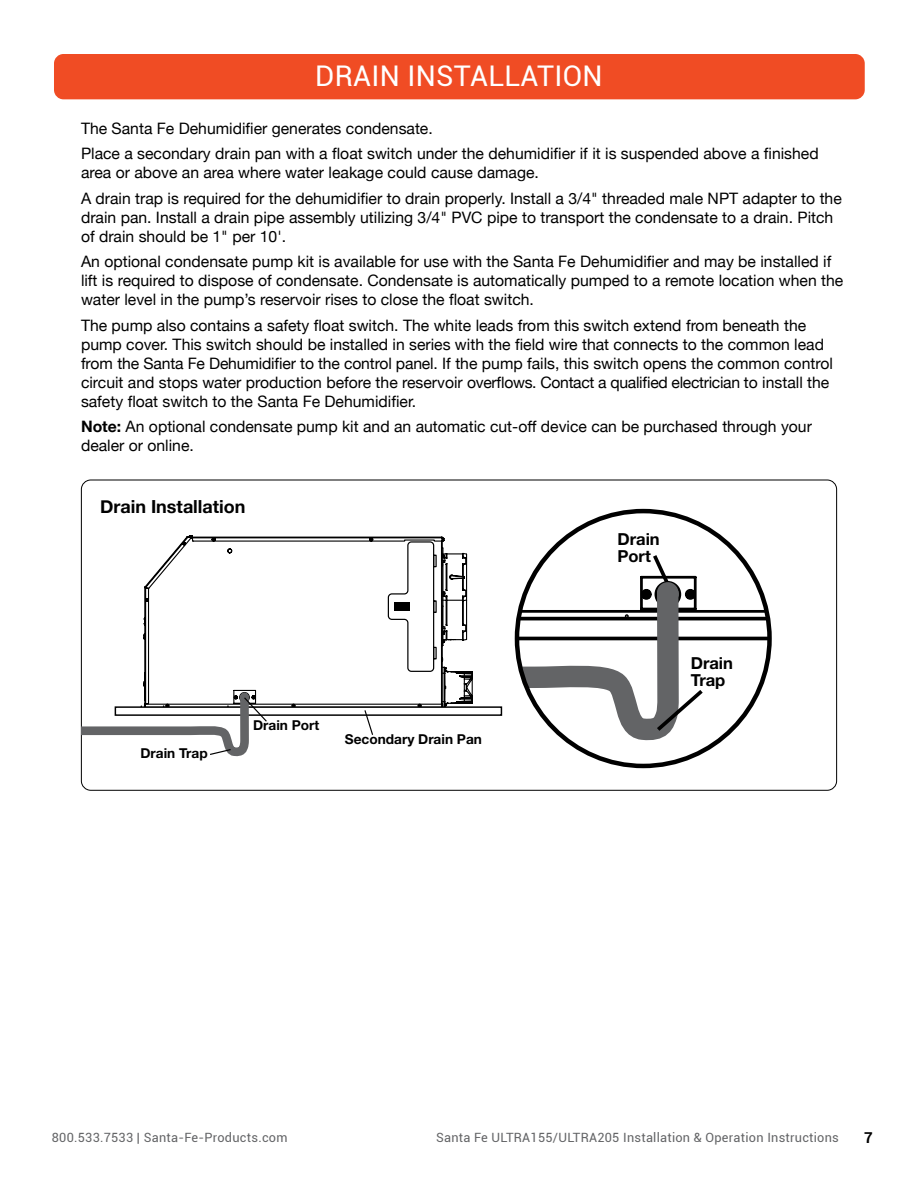
<style>
.page{position:relative;width:918px;height:1188px;background:#fff}
.page>*{position:absolute;margin:0;border:0;box-sizing:border-box;transform-origin:0 0}
.t1{font:28.5px "Roboto";letter-spacing:.01em;color:#fff}
.t2{font:700 18px "Helvetica Neue";color:#000}
.t3{font:700 16.65px/16.5px "Helvetica Neue";color:#000}
.t4{font:15.75px/18.9px "Helvetica Neue";color:#000}
.t5{font:700 15px "Roboto";color:#000}
.t6{font:700 13.65px "Helvetica Neue";color:#000}
.t7{font:12.75px "Roboto";letter-spacing:.02em;color:#636466}
.s1{font-weight:700}
</style>
<div class="page">
<div style="left:54px;top:54px;width:811px;height:45px;background:#f04c24;border-radius:9px"></div>
<svg style="left:143px;top:535px;width:302px;height:171px"></svg>
<svg style="left:387px;top:541px;width:86px;height:165px"></svg>
<div style="left:115px;top:706px;width:387px;height:10px;background:#fff;border:1px solid #000"></div>
<svg style="left:82px;top:687px;width:196px;height:70px"></svg>
<svg style="left:363px;top:710px;width:11px;height:25px"></svg>
<svg style="left:517px;top:511px;width:253px;height:255px"></svg>
<div style="left:657px;top:582px;width:21px;height:22px;background:#636466;border-radius:50%"></div>
<h1 class="t1" style="left:315px;top:56px;width:289px">DRAIN INSTALLATION</h1>
<p class="t4" style="left:81px;top:116px;width:739px;line-height:25.7px">The Santa Fe Dehumidifier generates condensate.<br>Place a secondary drain pan with a float switch under the dehumidifier if it is suspended above a finished</p>
<p class="t4" style="left:81px;top:161px;width:762px;line-height:25.7px">area or above an area where water leakage could cause damage.<br>A drain trap is required for the dehumidifier to drain properly. Install a 3/4" threaded male NPT adapter to the</p>
<p class="t4" style="left:81px;top:209px;width:754px">drain pan. Install a drain pipe assembly utilizing 3/4" PVC pipe to transport the condensate to a drain. Pitch of drain should be 1" per 10'.</p>
<p class="t4" style="left:81px;top:253px;width:764px">An optional condensate pump kit is available for use with the Santa Fe Dehumidifier and may be installed if lift is required to dispose of condensate. Condensate is automatically pumped to a remote location when the water level in the pump’s reservoir rises to close the float switch.</p>
<p class="t4" style="left:81px;top:317px;width:753px">The pump also contains a safety float switch. The white leads from this switch extend from beneath the pump cover. This switch should be installed in series with the field wire that connects to the common lead from the Santa Fe Dehumidifier to the control panel. If the pump fails, this switch opens the common control circuit and stops water production before the reservoir overflows. Contact a qualified electrician to install the safety float switch to the Santa Fe Dehumidifier.</p>
<p class="t4" style="left:81px;top:418px;width:732px"><span class="s1">Note:</span> An optional condensate pump kit and an automatic cut-off device can be purchased through your dealer or online.</p>
<p class="t6" style="left:207px;top:287px;width:36px">Drain</p>
<p class="t6" style="left:267px;top:389px;width:36px">Drain</p>
<p class="t2" style="left:100px;top:492px;width:147px">Drain Installation</p>
<p class="t6" style="left:141px;top:743px;width:69px">Drain Trap</p>
<p class="t6" style="left:253px;top:715px;width:68px">Drain Port</p>
<p class="t6" style="left:345px;top:728px;width:139px">Secondary Drain Pan</p>
<p class="t3" style="left:617px;top:531px;width:44px">Drain<br>Port</p>
<p class="t3" style="left:691px;top:656px;width:44px">Drain<br>Trap</p>
<p class="t7" style="left:52px;top:1129px;width:237px">800.533.7533 | Santa-Fe-Products.com</p>
<p class="t7" style="left:436px;top:1129px;width:404px">Santa Fe ULTRA155/ULTRA205 Installation &amp; Operation Instructions</p>
<p class="t5" style="left:864px;top:1127px;width:10px">7</p>
</div>
